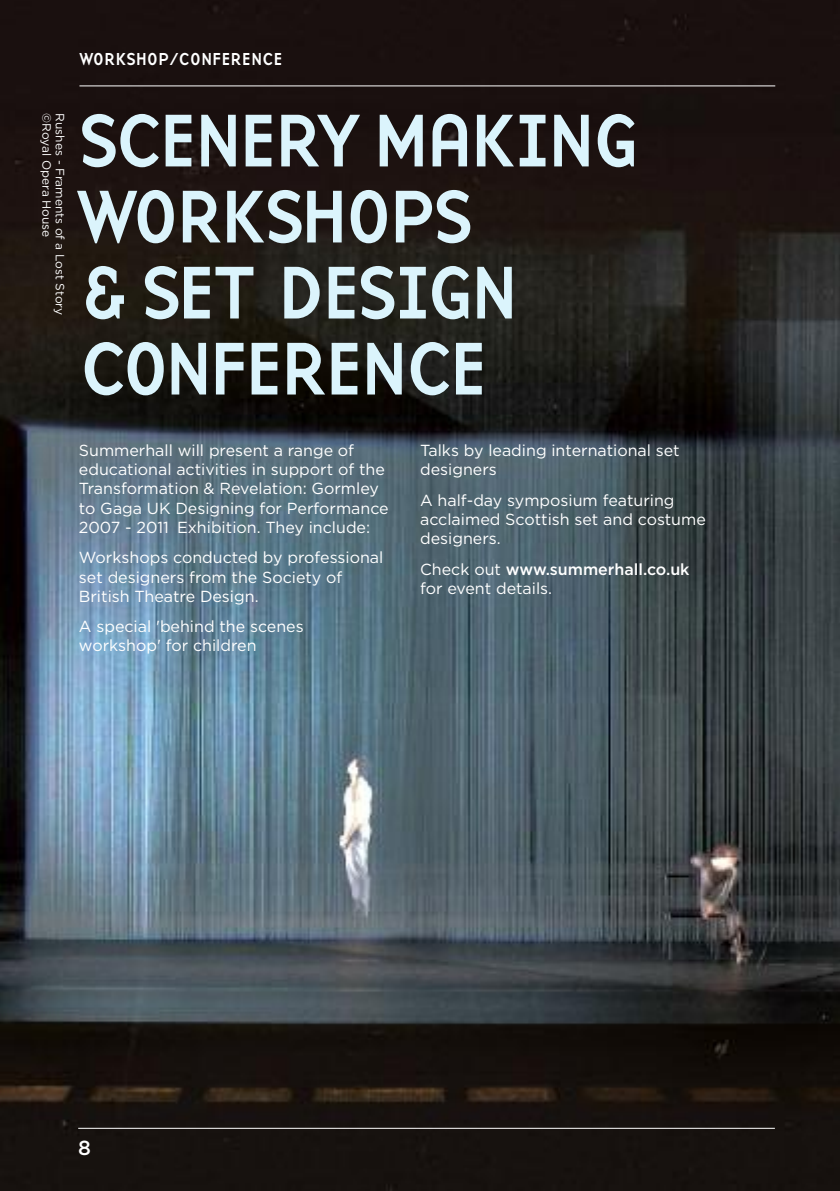
<style>
.page{position:relative;width:840px;height:1191px;background:#fff}
.page>*{position:absolute;margin:0;border:0;box-sizing:border-box;transform-origin:0 0}
.t1{font:77.4px/76px "Base Nine";letter-spacing:-.095em;color:#dbf4fc}
.t2{font:500 20.4px "Gotham";color:#fff}
.t3{font:18px "Base Nine";letter-spacing:-.045em;color:#fff}
.t4{font:16px/19.2px "Gotham";color:#fff}
.t5{font:12px/13.4px "Gotham";color:#fff}
.s1{font-weight:500}
</style>
<div class="page">
<img style="left:0;top:0;width:839px;height:1191px">
<hr style="left:79px;top:86px;width:695px;height:1px;background:#fff">
<hr style="left:78px;top:1128px;width:696px;height:1px;background:#fff">
<p class="t3" style="left:79px;top:48px;width:205px">WORKSHOP/CONFERENCE</p>
<p class="t5" style="left:67px;top:113px;width:203px;rotate:90deg">Rushes - Framents of a Lost Story ©Royal Opera House</p>
<h1 class="t1" style="left:77px;top:102px;width:566px">SCENERY MAKING<br>WORKSHOPS<br>&amp; SET DESIGN<br>CONFERENCE</h1>
<p class="t4" style="left:79px;top:441px;width:311px">Summerhall will present a range of educational activities in support of the Transformation &amp; Revelation: Gormley to Gaga UK Designing for Performance 2007 - 2011 Exhibition. They include:</p>
<p class="t4" style="left:79px;top:548px;width:306px">Workshops conducted by professional set designers from the Society of<br>British Theatre Design.</p>
<p class="t4" style="left:79px;top:617px;width:226px">A special 'behind the scenes workshop' for children</p>
<p class="t4" style="left:420px;top:441px;width:261px">Talks by leading international set designers</p>
<p class="t4" style="left:420px;top:490px;width:287px">A half-day symposium featuring acclaimed Scottish set and costume designers.</p>
<p class="t4" style="left:420px;top:559px;width:271px">Check out <span class="s1">www.summerhall.co.uk </span>for event details.</p>
<p class="t2" style="left:78px;top:1136px;width:14px">8</p>
</div>
